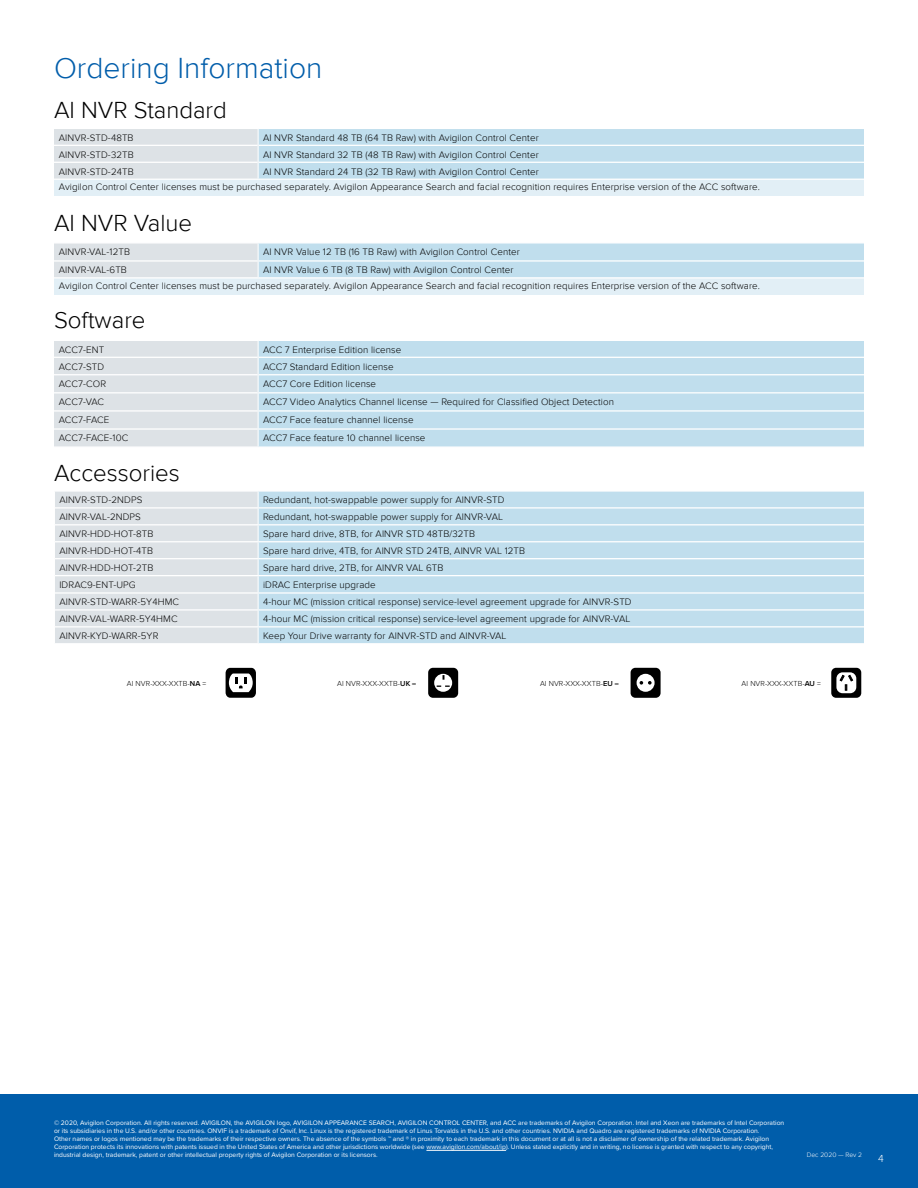
<style>
.page{position:relative;width:918px;height:1188px;background:#fff}
.page>*{position:absolute;margin:0;border:0;box-sizing:border-box;transform-origin:0 0}
.t1{font:300 30px "Proxima Nova";color:#005daa}
.t2{font:300 24px "Proxima Nova";color:#000}
.t3{font:300 10.5px "Proxima Nova";color:#fff}
.t4{font:300 9.75px/15.6px "Proxima Nova";letter-spacing:.01em;color:#000}
.t5{font:300 7.5px "Proxima Nova";letter-spacing:.01em;color:#000}
.t6{font:6.75px/8.1px "Proxima Nova";color:#fff}
.t7{font:300 6.75px "Proxima Nova";color:#fff}
.s1{font-weight:600}
.s2{font-family:"Myriad Pro";font-weight:400;font-style:italic}
</style>
<div class="page">
<div style="left:0;top:1094px;width:918px;height:94px;background:#005daa"></div>
<hr style="left:426px;top:1150px;width:80px;height:1px;background:#fff">
<svg style="left:226px;top:668px;width:30px;height:30px"></svg>
<svg style="left:428px;top:668px;width:30px;height:30px"></svg>
<svg style="left:631px;top:668px;width:30px;height:30px"></svg>
<div style="left:831px;top:668px;width:30px;height:30px;background:#000;border-radius:5px"></div>
<div style="left:836px;top:672px;width:21px;height:22px;background:#fff;border-radius:7px"></div>
<div style="left:835px;top:671px;width:23px;height:24px;border:2px solid #000;border-radius:7px"></div>
<svg style="left:839px;top:674px;width:15px;height:17px"></svg>
<div style="left:259px;top:492px;width:605px;height:151px;background:#c0deed"></div>
<svg style="left:55px;top:491px;width:204px;height:152px;background:#dfe4e7"></svg>
<hr style="left:258px;top:490px;width:606px;height:2px;background:#fff">
<hr style="left:258px;top:507px;width:606px;height:2px;background:#fff">
<hr style="left:258px;top:524px;width:606px;height:1px;background:#fff">
<hr style="left:258px;top:541px;width:606px;height:1px;background:#fff">
<hr style="left:258px;top:558px;width:606px;height:1px;background:#fff">
<hr style="left:258px;top:575px;width:606px;height:1px;background:#fff">
<hr style="left:258px;top:592px;width:606px;height:2px;background:#fff">
<hr style="left:258px;top:609px;width:606px;height:2px;background:#fff">
<hr style="left:258px;top:626px;width:606px;height:1px;background:#fff">
<div style="left:54px;top:179px;width:810px;height:17px;background:#e2eff6"></div>
<hr style="left:54px;top:179px;width:204px;height:1px;background:#fff">
<hr style="left:258px;top:179px;width:606px;height:1px;background:#fff">
<svg style="left:54px;top:129px;width:810px;height:50px;background:#cae0ec"></svg>
<div style="left:54px;top:278px;width:810px;height:16px;background:#e2eff6"></div>
<hr style="left:54px;top:277px;width:204px;height:2px;background:#fff">
<hr style="left:258px;top:277px;width:606px;height:2px;background:#fff">
<svg style="left:54px;top:243px;width:810px;height:35px;background:#cbe1ec"></svg>
<div style="left:259px;top:341px;width:605px;height:105px;background:#c0deed"></div>
<hr style="left:259px;top:357px;width:605px;height:1px;background:#fff">
<hr style="left:259px;top:374px;width:605px;height:1px;background:#fff">
<hr style="left:259px;top:392px;width:605px;height:1px;background:#fff">
<hr style="left:259px;top:410px;width:605px;height:2px;background:#fff">
<hr style="left:259px;top:428px;width:605px;height:2px;background:#fff">
<svg style="left:54px;top:341px;width:205px;height:106px;background:#dfe3e7"></svg>
<h1 class="t1" style="left:54px;top:50px;width:270px">Ordering Information</h1>
<h2 class="t2" style="left:54px;top:96px;width:174px">AI NVR Standard</h2>
<p class="t4" style="left:59px;top:130px;width:76px">AINVR-STD-48TB</p>
<p class="t4" style="left:263px;top:130px;width:277px">AI NVR Standard 48 TB (64 TB Raw) with Avigilon Control Center</p>
<p class="t4" style="left:59px;top:147px;width:76px">AINVR-STD-32TB</p>
<p class="t4" style="left:263px;top:147px;width:277px">AI NVR Standard 32 TB (48 TB Raw) with Avigilon Control Center</p>
<p class="t4" style="left:59px;top:164px;width:76px">AINVR-STD-24TB</p>
<p class="t4" style="left:59px;top:164px;width:703px;text-indent:204px">AI NVR Standard 24 TB (32 TB Raw) with Avigilon Control Center<br>Avigilon Control Center licenses must be purchased separately. Avigilon Appearance Search and facial recognition requires Enterprise version of the ACC software.</p>
<h2 class="t2" style="left:54px;top:209px;width:140px">AI NVR Value</h2>
<p class="t4" style="left:59px;top:244px;width:73px">AINVR-VAL-12TB</p>
<p class="t4" style="left:263px;top:244px;width:258px">AI NVR Value 12 TB (16 TB Raw) with Avigilon Control Center</p>
<p class="t4" style="left:59px;top:262px;width:70px">AINVR-VAL-6TB</p>
<p class="t4" style="left:59px;top:262px;width:703px;text-indent:204px">AI NVR Value 6 TB (8 TB Raw) with Avigilon Control Center<br>Avigilon Control Center licenses must be purchased separately. Avigilon Appearance Search and facial recognition requires Enterprise version of the ACC software.</p>
<h2 class="t2" style="left:54px;top:306px;width:93px">Software</h2>
<p class="t4" style="left:59px;top:342px;width:47px">ACC7-ENT</p>
<p class="t4" style="left:263px;top:342px;width:140px">ACC 7 Enterprise Edition license</p>
<p class="t4" style="left:59px;top:359px;width:47px">ACC7-STD</p>
<p class="t4" style="left:263px;top:359px;width:132px">ACC7 Standard Edition license</p>
<p class="t4" style="left:59px;top:376px;width:49px">ACC7-COR</p>
<p class="t4" style="left:263px;top:376px;width:115px">ACC7 Core Edition license</p>
<p class="t4" style="left:59px;top:394px;width:47px">ACC7-VAC</p>
<p class="t4" style="left:263px;top:394px;width:353px">ACC7 Video Analytics Channel license — Required for Classified Object Detection</p>
<p class="t4" style="left:59px;top:412px;width:52px">ACC7-FACE</p>
<p class="t4" style="left:263px;top:412px;width:152px">ACC7 Face feature channel license</p>
<p class="t4" style="left:59px;top:430px;width:71px">ACC7-FACE-10C</p>
<p class="t4" style="left:263px;top:430px;width:164px">ACC7 Face feature 10 channel license</p>
<h2 class="t2" style="left:54px;top:459px;width:127px">Accessories</h2>
<p class="t4" style="left:59px;top:492px;width:84px">AINVR-STD-2NDPS</p>
<p class="t4" style="left:263px;top:492px;width:243px">Redundant, hot-swappable power supply for AINVR-STD</p>
<p class="t4" style="left:59px;top:509px;width:83px">AINVR-VAL-2NDPS</p>
<p class="t4" style="left:263px;top:509px;width:242px">Redundant, hot-swappable power supply for AINVR-VAL</p>
<p class="t4" style="left:59px;top:526px;width:96px">AINVR-HDD-HOT-8TB</p>
<p class="t4" style="left:263px;top:526px;width:214px">Spare hard drive, 8TB, for AINVR STD 48TB/32TB</p>
<p class="t4" style="left:59px;top:543px;width:95px">AINVR-HDD-HOT-4TB</p>
<p class="t4" style="left:263px;top:543px;width:264px">Spare hard drive, 4TB, for AINVR STD 24TB, AINVR VAL 12TB</p>
<p class="t4" style="left:59px;top:560px;width:96px">AINVR-HDD-HOT-2TB</p>
<p class="t4" style="left:263px;top:560px;width:182px">Spare hard drive, 2TB, for AINVR VAL 6TB</p>
<p class="t4" style="left:59px;top:577px;width:78px">IDRAC9-ENT-UPG</p>
<p class="t4" style="left:263px;top:577px;width:114px">iDRAC Enterprise upgrade</p>
<p class="t4" style="left:59px;top:594px;width:121px">AINVR-STD-WARR-5Y4HMC</p>
<p class="t4" style="left:263px;top:594px;width:370px">4-hour MC (mission critical response) service-level agreement upgrade for AINVR-STD</p>
<p class="t4" style="left:59px;top:611px;width:120px">AINVR-VAL-WARR-5Y4HMC</p>
<p class="t4" style="left:263px;top:611px;width:369px">4-hour MC (mission critical response) service-level agreement upgrade for AINVR-VAL</p>
<p class="t4" style="left:59px;top:628px;width:101px">AINVR-KYD-WARR-5YR</p>
<p class="t4" style="left:263px;top:628px;width:245px">Keep Your Drive warranty for AINVR-STD and AINVR-VAL</p>
<p class="t5" style="left:127px;top:679px;width:81px">AI NVR-XXX-XXTB-<span class="s1">NA</span> =</p>
<p class="t5" style="left:337px;top:679px;width:81px">AI NVR-XXX-XXTB-<span class="s1">UK</span> <span class="s2">=</span></p>
<p class="t5" style="left:540px;top:679px;width:80px">AI NVR-XXX-XXTB-<span class="s1">EU</span> <span class="s2">=</span></p>
<p class="t5" style="left:742px;top:679px;width:81px">AI NVR-XXX-XXTB-<span class="s1">AU</span> =</p>
<p class="t6" style="left:54px;top:1118px;width:732px">© 2020, Avigilon Corporation. All rights reserved. AVIGILON, the AVIGILON logo, AVIGILON APPEARANCE SEARCH, AVIGILON CONTROL CENTER, and ACC are trademarks of Avigilon Corporation. Intel and Xeon are trademarks of Intel Corporation or its subsidiaries in the U.S. and/or other countries. ONVIF is a trademark of Onvif, Inc. Linux is the registered trademark of Linus Torvalds in the U.S. and other countries. NVIDIA and Quadro are registered trademarks of NVIDIA Corporation.<br>Other names or logos mentioned may be the trademarks of their respective owners. The absence of the symbols ™ and ® in proximity to each trademark in this document or at all is not a disclaimer of ownership of the related trademark. Avigilon Corporation protects its innovations with patents issued in the United States of America and other jurisdictions worldwide (see www.avigilon.com/about/ip). Unless stated explicitly and in writing, no license is granted with respect to any copyright, industrial design, trademark, patent or other intellectual property rights of Avigilon Corporation or its licensors.</p>
<p class="t7" style="left:807px;top:1151px;width:57px">Dec 2020 — Rev 2</p>
<p class="t3" style="left:878px;top:1153px;width:7px">4</p>
</div>
